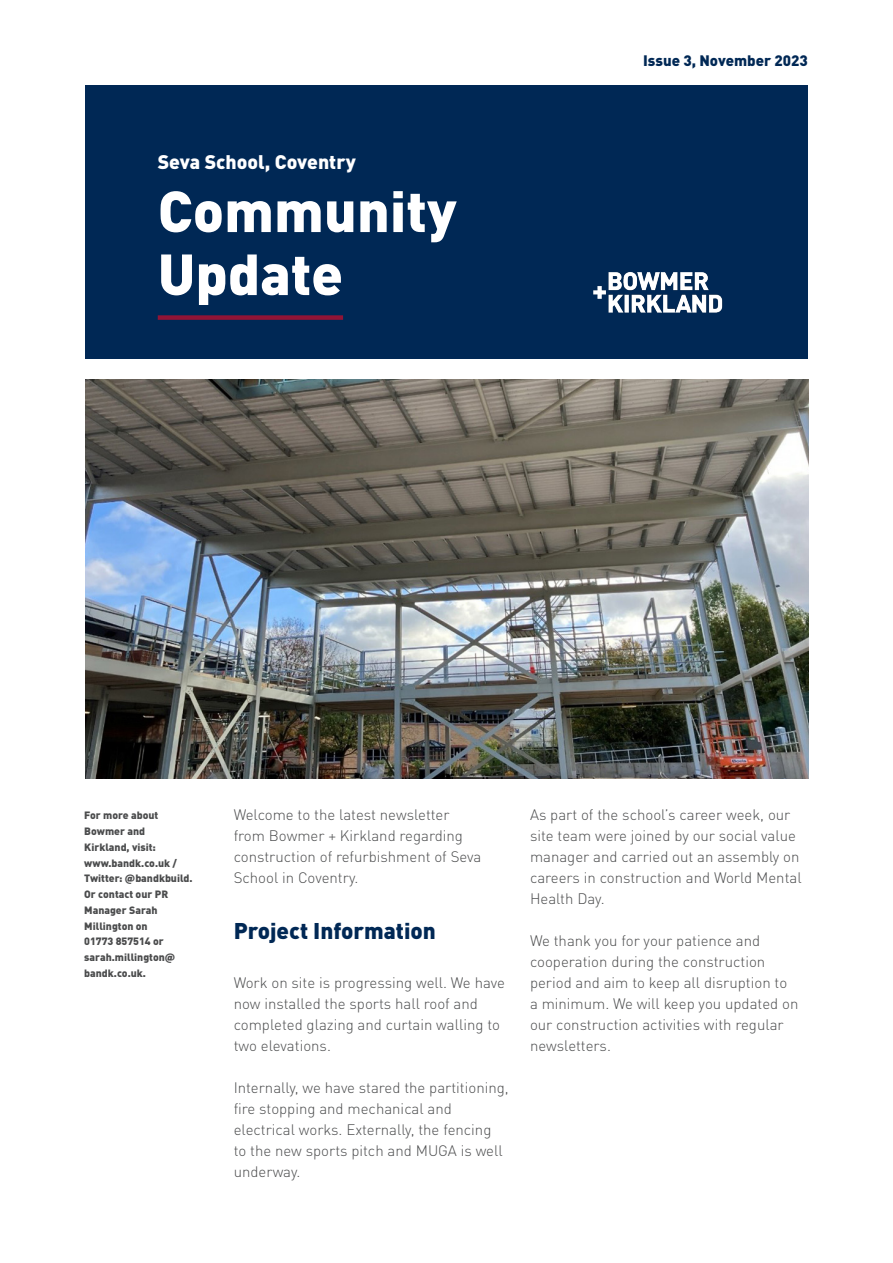
<style>
.page{position:relative;width:893px;height:1263px;background:#fff}
.page>*{position:absolute;margin:0;border:0;box-sizing:border-box;transform-origin:0 0}
.Main_Header_No_Underline{font:900 57px "DINOT";color:#fff}
.Main_Header_Underline{font:900 57px "DINOT";color:#fff}
.Sub_Header_not_on_Grid{font:900 22.5px "DINOT";color:#002855}
.Site_Name{font:900 19.5px "DINOT";color:#fff}
.Main_Text{font:300 15px/21px "DINOT";color:#4b4c4d}
.Issue_No{font:900 15px "DINOT";color:#002855}
.Information_Text{font:900 10.5px/15.8px "DINOT";color:#4b4c4d}
</style>
<div class="page">
<div style="left:85px;top:85px;width:723px;height:273px;background:#002855"></div>
<div style="left:158px;top:315px;width:185px;height:5px;background:#911436"></div>
<img style="left:593px;top:272px;width:130px;height:41px">
<img style="left:85px;top:379px;width:723px;height:399px">
<p class="Site_Name" style="left:158px;top:146px;width:200px">Seva School, Coventry</p>
<p class="Main_Header_No_Underline" style="left:158px;top:166px;width:300px">Community</p>
<p class="Main_Header_Underline" style="left:158px;top:229px;width:187px">Update</p>
<p class="Issue_No" style="left:643px;top:49px;width:166px">Issue 3, November 2023</p>
<p class="Information_Text" style="left:84px;top:807px;width:76px">For more about<br>Bowmer and</p>
<p class="Information_Text" style="left:84px;top:838px;width:73px">Kirkland, visit:</p>
<p class="Information_Text" style="left:84px;top:854px;width:94px">www.bandk.co.uk /</p>
<p class="Information_Text" style="left:84px;top:870px;width:110px">Twitter: @bandkbuild.</p>
<p class="Information_Text" style="left:84px;top:885px;width:85px">Or contact our PR<br>Manager Sarah<br>Millington on</p>
<p class="Information_Text" style="left:84px;top:933px;width:81px">01773 857514 or</p>
<p class="Information_Text" style="left:84px;top:948px;width:92px">sarah.millington@ bandk.co.uk.</p>
<p class="Main_Text" style="left:234px;top:803px;width:249px">Welcome to the latest newsletter from Bowmer + Kirkland regarding construction of refurbishment of Seva<br>School in Coventry.</p>
<p class="Sub_Header_not_on_Grid" style="left:234px;top:913px;width:204px">Project Information</p>
<p class="Main_Text" style="left:234px;top:971px;width:273px">Work on site is progressing well. We have now installed the sports hall roof and completed glazing and curtain walling to two elevations.</p>
<p class="Main_Text" style="left:234px;top:1076px;width:277px">Internally, we have stared the partitioning, fire stopping and mechanical and electrical works. Externally, the fencing<br>to the new sports pitch and MUGA is well underway.</p>
<p class="Main_Text" style="left:530px;top:803px;width:273px">As part of the school’s career week, our site team were joined by our social value manager and carried out an assembly on careers in construction and World Mental Health Day.</p>
<p class="Main_Text" style="left:530px;top:929px;width:270px">We thank you for your patience and cooperation during the construction period and aim to keep all disruption to a minimum. We will keep you updated on our construction activities with regular newsletters.</p>
</div>
